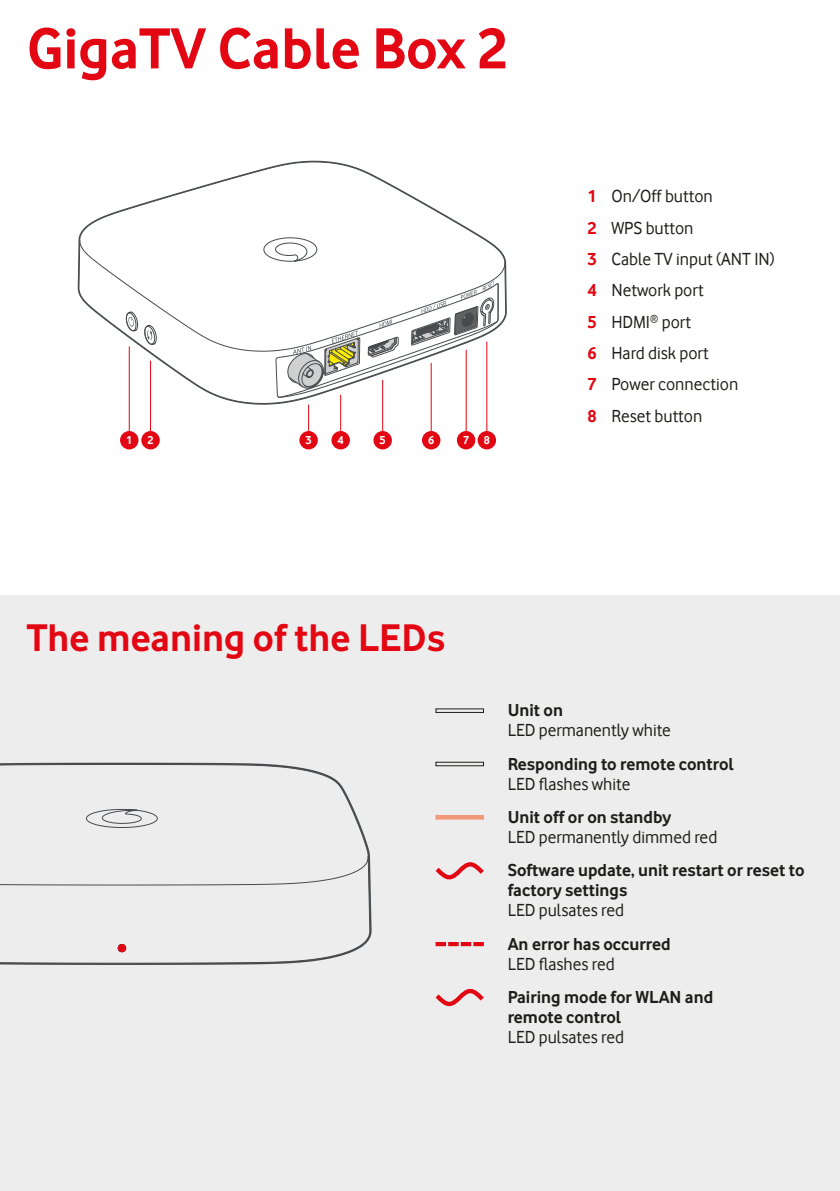
<style>
.page{position:relative;width:840px;height:1191px;background:#fff}
.page>*{position:absolute;margin:0;border:0;box-sizing:border-box;transform-origin:0 0}
.t1{font:700 60px "Vodafone Rg";color:#e30613}
.t2{font:700 40px "Vodafone Rg";color:#e30613}
.t3{font:18px/31.4px "Vodafone Rg";color:#1d1d1b}
.t4{font:700 18px/20px "Vodafone Rg";color:#1d1d1b}
.t5{font:700 12px "Vodafone Rg";color:#fff}
.s1{font-weight:700;color:#e30613}
</style>
<div class="page">
<div style="left:0;top:595px;width:839px;height:596px;background:#ededed"></div>
<svg style="left:78px;top:161px;width:428px;height:244px"></svg>
<svg style="left:144px;top:325px;width:13px;height:20px"></svg>
<svg style="left:126px;top:311px;width:12px;height:20px"></svg>
<svg style="left:275px;top:281px;width:223px;height:153px"></svg>
<hr style="left:340px;top:395px;width:1px;height:37px;background:#e30613">
<hr style="left:382px;top:380px;width:1px;height:52px;background:#e30613">
<hr style="left:430px;top:363px;width:1px;height:69px;background:#e30613">
<hr style="left:465px;top:350px;width:1px;height:83px;background:#e30613">
<hr style="left:486px;top:342px;width:1px;height:92px;background:#e30613">
<div style="left:331px;top:431px;width:19px;height:18px;background:#e30613;border-radius:50%"></div>
<div style="left:373px;top:431px;width:18px;height:18px;background:#e30613;border-radius:50%"></div>
<div style="left:422px;top:431px;width:18px;height:18px;background:#e30613;border-radius:50%"></div>
<div style="left:456px;top:431px;width:19px;height:18px;background:#e30613;border-radius:50%"></div>
<div style="left:477px;top:431px;width:18px;height:18px;background:#e30613;border-radius:50%"></div>
<div style="left:299px;top:431px;width:18px;height:18px;background:#e30613;border-radius:50%"></div>
<svg style="left:0;top:762px;width:371px;height:203px"></svg>
<div style="left:118px;top:944px;width:8px;height:8px;background:#e30613;border-radius:50%"></div>
<div style="left:435px;top:708px;width:48px;height:5px;border:1px solid #1d1d1b"></div>
<div style="left:435px;top:762px;width:48px;height:4px;border:1px solid #1d1d1b"></div>
<div style="left:435px;top:815px;width:48px;height:4px;border:1px solid #f3997b"></div>
<svg style="left:435px;top:862px;width:49px;height:18px"></svg>
<svg style="left:475px;top:942px;width:6px;height:4px"></svg>
<svg style="left:462px;top:942px;width:7px;height:4px"></svg>
<svg style="left:450px;top:942px;width:6px;height:4px"></svg>
<svg style="left:437px;top:942px;width:6px;height:4px"></svg>
<svg style="left:435px;top:988px;width:49px;height:19px"></svg>
<hr style="left:150px;top:361px;width:1px;height:71px;background:#e30613">
<div style="left:141px;top:431px;width:19px;height:18px;background:#e30613;border-radius:50%"></div>
<hr style="left:129px;top:347px;width:1px;height:87px;background:#e30613">
<div style="left:120px;top:431px;width:18px;height:18px;background:#e30613;border-radius:50%"></div>
<h1 class="t1" style="left:27px;top:14px;width:482px">GigaTV Cable Box 2</h1>
<p class="t5" style="left:126px;top:433px;width:8px">1</p>
<p class="t5" style="left:147px;top:433px;width:8px">2</p>
<p class="t5" style="left:305px;top:433px;width:8px">3</p>
<p class="t5" style="left:337px;top:433px;width:8px">4</p>
<p class="t5" style="left:379px;top:433px;width:8px">5</p>
<p class="t5" style="left:428px;top:433px;width:8px">6</p>
<p class="t5" style="left:463px;top:433px;width:28px">7 8</p>
<h2 class="t2" style="left:27px;top:614px;width:419px">The meaning of the LEDs</h2>
<p class="t3" style="left:587px;top:180px;width:189px"><span class="s1">1</span> On/Off button<br><span class="s1">2</span> WPS button<br><span class="s1">3</span> Cable TV input (ANT IN)<br><span class="s1">4</span> Network port<br><span class="s1">5</span> HDMI<sup>®</sup> port<br><span class="s1">6</span> Hard disk port<br><span class="s1">7</span> Power connection<br><span class="s1">8</span> Reset button</p>
<p class="t4" style="left:507px;top:700px;width:57px">Unit on</p>
<p class="t3" style="left:507px;top:714px;width:165px">LED permanently white</p>
<p class="t4" style="left:507px;top:753px;width:228px">Responding to remote control</p>
<p class="t3" style="left:507px;top:768px;width:124px">LED flashes white</p>
<p class="t4" style="left:507px;top:807px;width:165px">Unit off or on standby</p>
<p class="t3" style="left:507px;top:821px;width:211px">LED permanently dimmed red</p>
<p class="t4" style="left:507px;top:860px;width:298px">Software update, unit restart or reset to factory settings</p>
<p class="t3" style="left:507px;top:894px;width:118px">LED pulsates red</p>
<p class="t4" style="left:507px;top:933px;width:164px">An error has occurred</p>
<p class="t3" style="left:507px;top:948px;width:108px">LED flashes red</p>
<p class="t4" style="left:507px;top:987px;width:207px">Pairing mode for WLAN and remote control</p>
<p class="t3" style="left:507px;top:1021px;width:118px">LED pulsates red</p>
</div>
